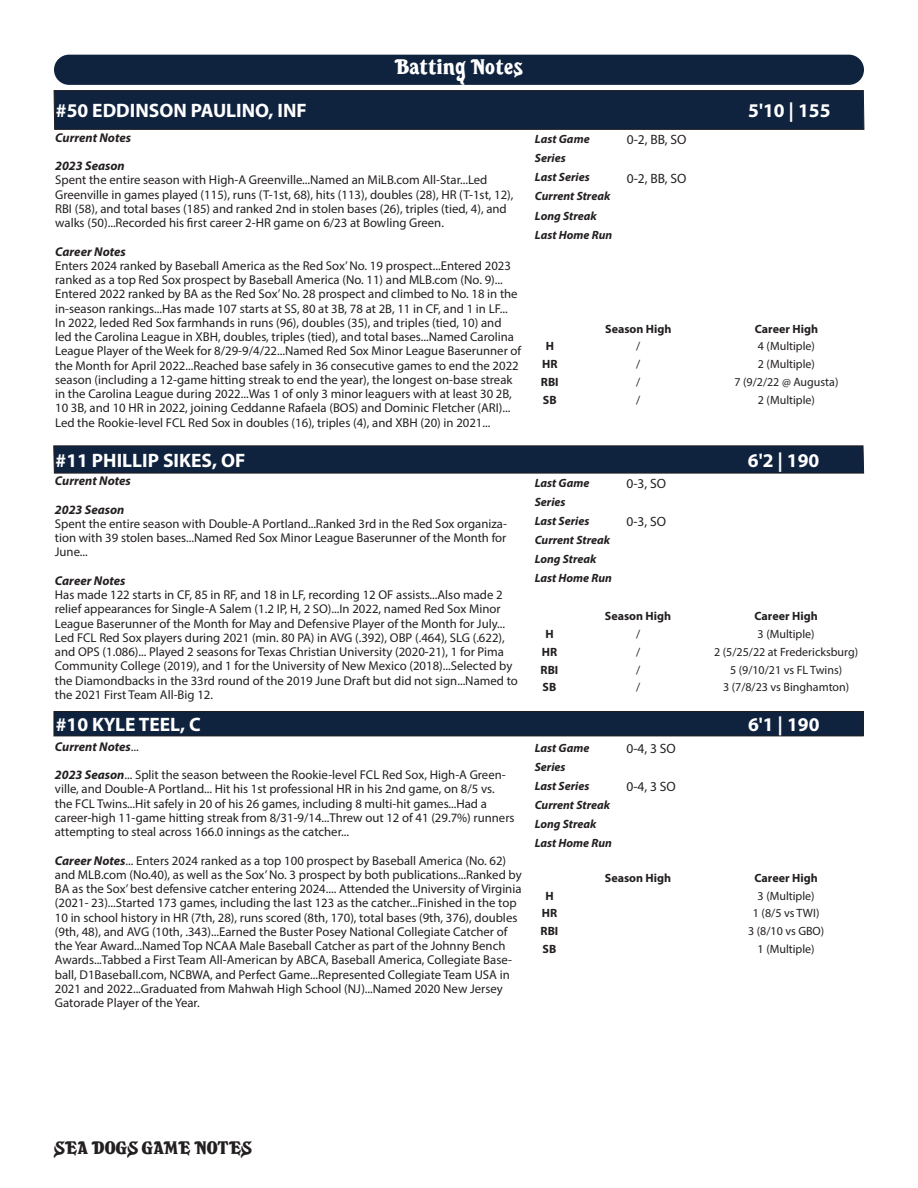
<style>
.page{position:relative;width:918px;height:1188px;background:#fff}
.page>*{position:absolute;margin:0;border:0;box-sizing:border-box;transform-origin:0 0}
.t1{font:21px "Sea Dogs";letter-spacing:.01em;color:#fff}
.t2{font:700 19.5px "Myriad Pro";color:#fff}
.t3{font:18px "Sea Dogs";color:#231f20}
.t4{font:13.5px "Myriad Pro";color:#231f20}
.t5{font:12.75px/14.2px "Myriad Pro";color:#231f20}
.t6{font:italic 700 12.75px "Myriad Pro";color:#231f20}
.t7{font:12px "Myriad Pro";color:#231f20}
.t8{font:italic 700 12px "Myriad Pro";color:#231f20}
.t9{font:700 12px "Myriad Pro";color:#231f20}
.s1{font-weight:400;font-style:normal}
.s2{font-weight:700;font-style:italic}
</style>
<div class="page">
<svg style="left:53px;top:445px;width:811px;height:29px;background:#162740"></svg>
<div style="left:54px;top:55px;width:810px;height:30px;background:#0f223e;border-radius:15px"></div>
<div style="left:54px;top:712px;width:809px;height:24px;background:#0f223e"></div>
<div style="left:54px;top:711px;width:810px;height:25px;border:1px solid #231f20"></div>
<div style="left:53px;top:90px;width:812px;height:40px;background:#0f223e"></div>
<p class="t1" style="left:394px;top:55px;width:130px">Batting Notes</p>
<p class="t2" style="left:56px;top:98px;width:252px">#50 EDDINSON PAULINO, INF</p>
<p class="t2" style="left:748px;top:98px;width:84px">5'10 | 155</p>
<p class="t6" style="left:55px;top:129px;width:77px">Current Notes</p>
<p class="t6" style="left:55px;top:158px;width:71px">2023 Season</p>
<p class="t5" style="left:55px;top:173px;width:460px">Spent the entire season with High-A Greenville...Named an MiLB.com All-Star...Led Greenville in games played (115), runs (T-1st, 68), hits (113), doubles (28), HR (T-1st, 12), RBI (58), and total bases (185) and ranked 2nd in stolen bases (26), triples (tied, 4), and walks (50)...Recorded his first career 2-HR game on 6/23 at Bowling Green.</p>
<p class="t6" style="left:55px;top:243px;width:72px">Career Notes</p>
<p class="t5" style="left:55px;top:258px;width:468px">Enters 2024 ranked by Baseball America as the Red Sox’ No. 19 prospect...Entered 2023 ranked as a top Red Sox prospect by Baseball America (No. 11) and MLB.com (No. 9)...<br>Entered 2022 ranked by BA as the Red Sox’ No. 28 prospect and climbed to No. 18 in the in-season rankings...Has made 107 starts at SS, 80 at 3B, 78 at 2B, 11 in CF, and 1 in LF...<br>In 2022, leded Red Sox farmhands in runs (96), doubles (35), and triples (tied, 10) and led the Carolina League in XBH, doubles, triples (tied), and total bases...Named Carolina League Player of the Week for 8/29-9/4/22...Named Red Sox Minor League Baserunner of the Month for April 2022...Reached base safely in 36 consecutive games to end the 2022 season (including a 12-game hitting streak to end the year), the longest on-base streak in the Carolina League during 2022...Was 1 of only 3 minor leaguers with at least 30 2B, 10 3B, and 10 HR in 2022, joining Ceddanne Rafaela (BOS) and Dominic Fletcher (ARI)...<br>Led the Rookie-level FCL Red Sox in doubles (16), triples (4), and XBH (20) in 2021...</p>
<p class="t8" style="left:535px;top:131px;width:56px">Last Game</p>
<p class="t4" style="left:627px;top:132px;width:61px">0-2, BB, SO</p>
<p class="t8" style="left:535px;top:150px;width:32px">Series</p>
<p class="t8" style="left:535px;top:170px;width:56px">Last Series</p>
<p class="t4" style="left:627px;top:170px;width:61px">0-2, BB, SO</p>
<p class="t8" style="left:535px;top:189px;width:77px">Current Streak</p>
<p class="t8" style="left:535px;top:208px;width:63px">Long Streak</p>
<p class="t8" style="left:535px;top:227px;width:79px">Last Home Run</p>
<p class="t9" style="left:605px;top:321px;width:68px">Season High</p>
<p class="t9" style="left:755px;top:321px;width:65px">Career High</p>
<p class="t9" style="left:546px;top:339px;width:10px">H</p>
<p class="t7" style="left:636px;top:339px;width:6px">/</p>
<p class="t7" style="left:758px;top:339px;width:59px">4 (Multiple)</p>
<p class="t9" style="left:542px;top:356px;width:17px">HR</p>
<p class="t7" style="left:636px;top:357px;width:6px">/</p>
<p class="t7" style="left:758px;top:357px;width:59px">2 (Multiple)</p>
<p class="t9" style="left:541px;top:374px;width:19px">RBI</p>
<p class="t7" style="left:636px;top:374px;width:6px">/</p>
<p class="t7" style="left:735px;top:374px;width:105px">7 (9/2/22 @ Augusta)</p>
<p class="t9" style="left:543px;top:392px;width:15px">SB</p>
<p class="t7" style="left:636px;top:392px;width:6px">/</p>
<p class="t7" style="left:758px;top:392px;width:59px">2 (Multiple)</p>
<p class="t2" style="left:56px;top:448px;width:191px">#11 PHILLIP SIKES, OF</p>
<p class="t2" style="left:748px;top:448px;width:73px">6'2 | 190</p>
<p class="t6" style="left:55px;top:473px;width:77px">Current Notes</p>
<p class="t6" style="left:55px;top:501px;width:71px">2023 Season</p>
<p class="t5" style="left:55px;top:516px;width:454px;text-align:justify">Spent the entire season with Double-A Portland...Ranked 3rd in the Red Sox organiza&shy;tion with 39 stolen bases...Named Red Sox Minor League Baserunner of the Month for June...</p>
<p class="t6" style="left:55px;top:572px;width:72px">Career Notes</p>
<p class="t5" style="left:55px;top:588px;width:465px">Has made 122 starts in CF, 85 in RF, and 18 in LF, recording 12 OF assists...Also made 2 relief appearances for Single-A Salem (1.2 IP, H, 2 SO)...In 2022, named Red Sox Minor League Baserunner of the Month for May and Defensive Player of the Month for July...<br>Led FCL Red Sox players during 2021 (min. 80 PA) in AVG (.392), OBP (.464), SLG (.622), and OPS (1.086)... Played 2 seasons for Texas Christian University (2020-21), 1 for Pima Community College (2019), and 1 for the University of New Mexico (2018)...Selected by the Diamondbacks in the 33rd round of the 2019 June Draft but did not sign...Named to the 2021 First Team All-Big 12.</p>
<p class="t8" style="left:535px;top:475px;width:56px">Last Game</p>
<p class="t4" style="left:626px;top:475px;width:41px">0-3, SO</p>
<p class="t8" style="left:535px;top:494px;width:32px">Series</p>
<p class="t8" style="left:535px;top:513px;width:56px">Last Series</p>
<p class="t4" style="left:626px;top:513px;width:41px">0-3, SO</p>
<p class="t8" style="left:535px;top:532px;width:77px">Current Streak</p>
<p class="t8" style="left:535px;top:551px;width:63px">Long Streak</p>
<p class="t8" style="left:535px;top:570px;width:79px">Last Home Run</p>
<p class="t9" style="left:605px;top:609px;width:68px">Season High</p>
<p class="t9" style="left:755px;top:609px;width:65px">Career High</p>
<p class="t9" style="left:545px;top:626px;width:10px">H</p>
<p class="t7" style="left:636px;top:627px;width:6px">/</p>
<p class="t7" style="left:758px;top:627px;width:59px">3 (Multiple)</p>
<p class="t9" style="left:542px;top:644px;width:17px">HR</p>
<p class="t7" style="left:636px;top:645px;width:6px">/</p>
<p class="t7" style="left:714px;top:645px;width:145px">2 (5/25/22 at Fredericksburg)</p>
<p class="t9" style="left:541px;top:662px;width:19px">RBI</p>
<p class="t7" style="left:636px;top:662px;width:6px">/</p>
<p class="t7" style="left:730px;top:662px;width:114px">5 (9/10/21 vs FL Twins)</p>
<p class="t9" style="left:543px;top:680px;width:15px">SB</p>
<p class="t7" style="left:636px;top:680px;width:6px">/</p>
<p class="t7" style="left:723px;top:680px;width:128px">3 (7/8/23 vs Binghamton)</p>
<p class="t2" style="left:56px;top:712px;width:147px">#10 KYLE TEEL, C</p>
<p class="t2" style="left:748px;top:712px;width:73px">6'1 | 190</p>
<p class="t6" style="left:55px;top:738px;width:85px">Current Notes<span class="s1">...</span></p>
<p class="t5" style="left:55px;top:767px;width:461px"><span class="s2">2023 Season</span>... Split the season between the Rookie-level FCL Red Sox, High-A Green&shy;ville, and Double-A Portland... Hit his 1st professional HR in his 2nd game, on 8/5 vs. the FCL Twins...Hit safely in 20 of his 26 games, including 8 multi-hit games...Had a career-high 11-game hitting streak from 8/31-9/14...Threw out 12 of 41 (29.7%) runners attempting to steal across 166.0 innings as the catcher...</p>
<p class="t5" style="left:55px;top:853px;width:468px"><span class="s2">Career Notes</span>... Enters 2024 ranked as a top 100 prospect by Baseball America (No. 62) and MLB.com (No.40), as well as the Sox’ No. 3 prospect by both publications...Ranked by BA as the Sox’ best defensive catcher entering 2024.... Attended the University of Virginia (2021- 23)...Started 173 games, including the last 123 as the catcher...Finished in the top 10 in school history in HR (7th, 28), runs scored (8th, 170), total bases (9th, 376), doubles (9th, 48), and AVG (10th, .343)...Earned the Buster Posey National Collegiate Catcher of the Year Award...Named Top NCAA Male Baseball Catcher as part of the Johnny Bench Awards...Tabbed a First Team All-American by ABCA, Baseball America, Collegiate Base&shy;ball, D1Baseball.com, NCBWA, and Perfect Game...Represented Collegiate Team USA in 2021 and 2022...Graduated from Mahwah High School (NJ)...Named 2020 New Jersey Gatorade Player of the Year.</p>
<p class="t8" style="left:535px;top:740px;width:56px">Last Game</p>
<p class="t4" style="left:626px;top:740px;width:51px">0-4, 3 SO</p>
<p class="t8" style="left:535px;top:759px;width:32px">Series</p>
<p class="t8" style="left:535px;top:778px;width:56px">Last Series</p>
<p class="t4" style="left:626px;top:778px;width:51px">0-4, 3 SO</p>
<p class="t8" style="left:535px;top:797px;width:77px">Current Streak</p>
<p class="t8" style="left:535px;top:816px;width:63px">Long Streak</p>
<p class="t8" style="left:535px;top:835px;width:79px">Last Home Run</p>
<p class="t9" style="left:605px;top:870px;width:68px">Season High</p>
<p class="t9" style="left:755px;top:870px;width:65px">Career High</p>
<p class="t9" style="left:545px;top:888px;width:10px">H</p>
<p class="t7" style="left:758px;top:888px;width:59px">3 (Multiple)</p>
<p class="t9" style="left:542px;top:906px;width:17px">HR</p>
<p class="t7" style="left:753px;top:906px;width:68px">1 (8/5 vs TWI)</p>
<p class="t9" style="left:541px;top:923px;width:19px">RBI</p>
<p class="t7" style="left:748px;top:924px;width:78px">3 (8/10 vs GBO)</p>
<p class="t9" style="left:543px;top:941px;width:15px">SB</p>
<p class="t7" style="left:758px;top:941px;width:59px">1 (Multiple)</p>
<h3 class="t3" style="left:54px;top:1138px;width:200px">SEA DOGS GAME NOTES</h3>
</div>
